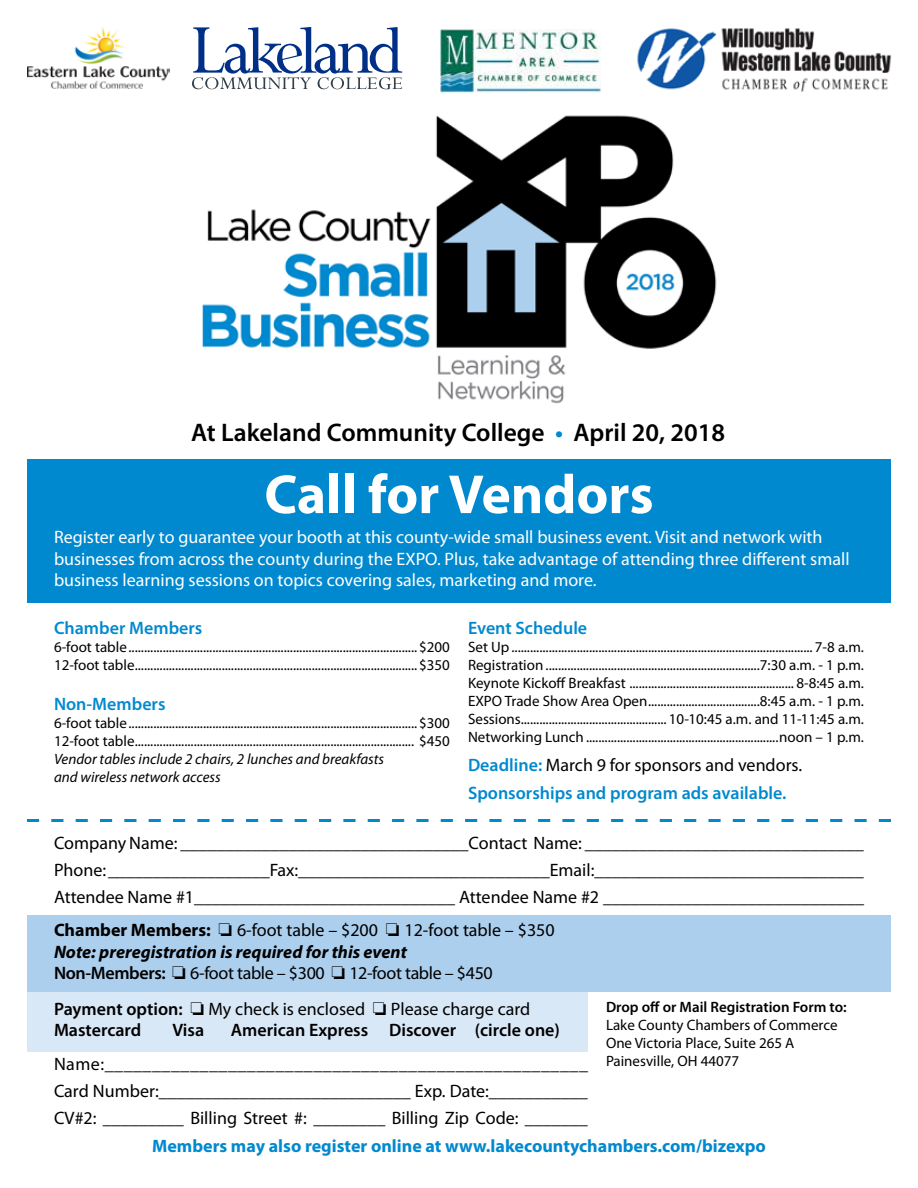
<style>
.page{position:relative;width:918px;height:1188px;background:#fff}
.page>*{position:absolute;margin:0;border:0;box-sizing:border-box;transform-origin:0 0}
.t1{font:700 55.5px "Myriad Pro";color:#fff}
.t2{font:600 25.5px "Myriad Pro";color:#000}
.t3{font:18px/27px "Myriad Pro";color:#000;text-align:justify}
.t4{font:18px/21.6px "Myriad Pro";color:#fff}
.t5{font:600 18px/28.3px "Myriad Pro";color:#0089cf}
.t6{font:700 18px "Myriad Pro";color:#0089cf}
.t7{font:600 18px "Myriad Pro";color:#000}
.t8{font:15px/18px "Myriad Pro";color:#000}
.t9{font:italic 15px/18px "Myriad Pro";color:#000}
.t10{font:600 15px "Myriad Pro";color:#000}
.s1{color:#0089cf}
.s2{font-weight:400;color:#000}
.s3{font-weight:700}
.s4{font-weight:700;font-style:italic}
.s5{font-weight:600}
</style>
<div class="page">
<div style="left:27px;top:987px;width:561px;height:65px;background:#d9e8f7"></div>
<div style="left:27px;top:915px;width:864px;height:77px;background:#adcfee"></div>
<div style="left:27px;top:459px;width:864px;height:144px;background:#0089cf"></div>
<svg style="left:27px;top:819px;width:864px;height:3px"></svg>
<svg style="left:192px;top:27px;width:210px;height:62px"></svg>
<img style="left:27px;top:28px;width:143px;height:61px">
<img style="left:637px;top:28px;width:255px;height:64px">
<img style="left:440px;top:29px;width:161px;height:64px">
<img style="left:202px;top:115px;width:515px;height:289px">
<h2 class="t2" style="left:191px;top:416px;width:535px">At Lakeland Community College <span class="s1">•</span> April 20, 2018</h2>
<h1 class="t1" style="left:264px;top:458px;width:391px">Call for Vendors</h1>
<p class="t4" style="left:54px;top:526px;width:797px">Register early to guarantee your booth at this county-wide small business event. Visit and network with businesses from across the county during the EXPO. Plus, take advantage of attending three different small business learning sessions on topics covering sales, marketing and more.</p>
<p class="t5" style="left:54px;top:614px;width:150px">Chamber Members</p>
<p class="t8" style="left:54px;top:638px;width:397px">6-foot table............................................................................................. $200<br>12-foot table........................................................................................... $350</p>
<p class="t5" style="left:54px;top:689px;width:113px">Non-Members</p>
<p class="t8" style="left:54px;top:714px;width:397px">6-foot table............................................................................................. $300<br>12-foot table.......................................................................................... $450</p>
<p class="t9" style="left:54px;top:750px;width:332px">Vendor tables include 2 chairs, 2 lunches and breakfasts and wireless network access</p>
<p class="t5" style="left:468px;top:614px;width:121px">Event Schedule</p>
<p class="t8" style="left:468px;top:638px;width:398px;text-align:justify">Set Up................................................................................................. 7-8 a.m.<br>Registration .....................................................................7:30 a.m. - 1 p.m.<br>Keynote Kickoff Breakfast ..................................................... 8-8:45 a.m.<br>EXPO Trade Show Area Open....................................8:45 a.m. - 1 p.m.<br>Sessions............................................... 10-10:45 a.m. and 11-11:45 a.m.<br>Networking Lunch ..............................................................noon – 1 p.m.</p>
<p class="t5" style="left:468px;top:750px;width:336px">Deadline: <span class="s2">March 9 for sponsors and vendors.<br></span>Sponsorships and program ads available.</p>
<p class="t3" style="left:54px;top:829px;width:812px">Company Name: ________________________________Contact Name: _______________________________ Phone:__________________Fax:____________________________Email:______________________________ Attendee Name #1_____________________________ Attendee Name #2 _____________________________</p>
<p class="t3" style="left:54px;top:919px;width:502px;line-height:21.6px;text-align:left"><span class="s3">Chamber Members:</span> ❏ 6-foot table – $200 ❏ 12-foot table – $350<br><span class="s4">Note: preregistration is required for this event<br></span><span class="s5">Non-Members:</span> ❏ 6-foot table – $300 ❏ 12-foot table – $450</p>
<p class="t3" style="left:54px;top:998px;width:478px;line-height:21.6px"><span class="s5">Payment option:</span> ❏ My check is enclosed ❏ Please charge card<br><span class="s5">Mastercard</span></p>
<p class="t10" style="left:606px;top:998px;width:242px">Drop off or Mail Registration Form to:</p>
<p class="t8" style="left:606px;top:1016px;width:233px">Lake County Chambers of Commerce<br>One Victoria Place, Suite 265 A<br>Painesville, OH 44077</p>
<p class="t7" style="left:173px;top:1019px;width:33px">Visa</p>
<p class="t7" style="left:231px;top:1019px;width:331px">American Express Discover (circle one)</p>
<p class="t3" style="left:54px;top:1050px;width:536px">Name:___________________________________________________ Card Number:____________________________ Exp. Date:___________ CV#2: _________ Billing Street #: ________ Billing Zip Code: _______</p>
<p class="t6" style="left:152px;top:1134px;width:615px">Members may also register online at www.lakecountychambers.com/bizexpo</p>
</div>
